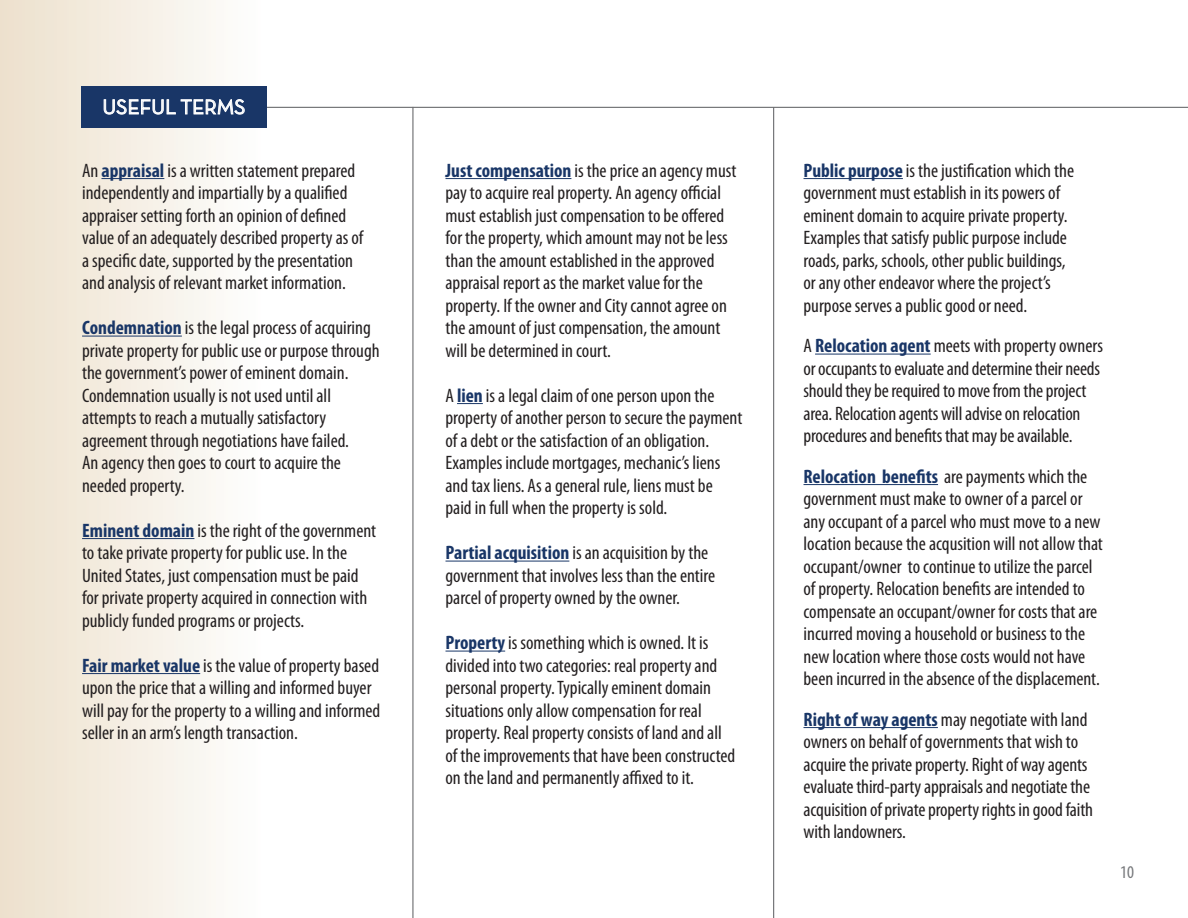
<style>
.page{position:relative;width:1188px;height:918px;background:#fff}
.page>*{position:absolute;margin:0;border:0;box-sizing:border-box;transform-origin:0 0}
.t1{font:21px "Neutra Text TF Book Alt";color:#fff}
.t2{font:condensed 19.5px/22.5px "Myriad Pro";color:#231f20}
.t3{font:condensed 18px "Myriad Pro";color:#76787b}
.s1{font-weight:700;color:#193667}
</style>
<div class="page">
<div style="left:0;top:0;width:270px;height:918px;background:linear-gradient(to right,#ede0cc,#feffff)"></div>
<hr style="left:101px;top:178px;width:63px;height:1px;background:#193667">
<hr style="left:82px;top:336px;width:100px;height:1px;background:#193667">
<hr style="left:82px;top:538px;width:112px;height:1px;background:#193667">
<hr style="left:82px;top:673px;width:118px;height:1px;background:#193667">
<hr style="left:446px;top:178px;width:125px;height:1px;background:#193667">
<svg style="left:457px;top:403px;width:26px;height:1px"></svg>
<hr style="left:446px;top:561px;width:123px;height:1px;background:#193667">
<hr style="left:446px;top:651px;width:59px;height:1px;background:#193667">
<hr style="left:412px;top:107px;width:1px;height:811px;background:#6c6d70">
<hr style="left:773px;top:107px;width:1px;height:811px;background:#6c6d70">
<hr style="left:804px;top:178px;width:99px;height:1px;background:#193667">
<hr style="left:815px;top:354px;width:116px;height:1px;background:#193667">
<hr style="left:804px;top:484px;width:134px;height:1px;background:#193667">
<hr style="left:804px;top:727px;width:134px;height:1px;background:#193667">
<hr style="left:224px;top:107px;width:964px;height:1px;background:#6c6d70">
<div style="left:81px;top:86px;width:186px;height:42px;background:#193667"></div>
<svg style="left:104px;top:99px;width:141px;height:16px"></svg>
<p class="t1" style="left:102px;top:94px;width:145px">USEFUL TERMS</p>
<p class="t2" style="left:82px;top:159px;width:283px">An <span class="s1">appraisal</span> is a written statement prepared independently and impartially by a qualified appraiser setting forth an opinion of defined value of an adequately described property as of a specific date, supported by the presentation and analysis of relevant market information.</p>
<p class="t2" style="left:82px;top:316px;width:299px"><span class="s1">Condemnation</span> is the legal process of acquiring private property for public use or purpose through the government’s power of eminent domain.<br>Condemnation usually is not used until all attempts to reach a mutually satisfactory agreement through negotiations have failed.<br>An agency then goes to court to acquire the needed property.</p>
<p class="t2" style="left:82px;top:519px;width:296px"><span class="s1">Eminent domain</span> is the right of the government to take private property for public use. In the United States, just compensation must be paid for private property acquired in connection with publicly funded programs or projects.</p>
<p class="t2" style="left:82px;top:654px;width:300px"><span class="s1">Fair market value</span> is the value of property based upon the price that a willing and informed buyer will pay for the property to a willing and informed seller in an arm’s length transaction.</p>
<p class="t2" style="left:446px;top:159px;width:292px"><span class="s1">Just compensation</span> is the price an agency must pay to acquire real property. An agency official must establish just compensation to be offered for the property, which amount may not be less than the amount established in the approved appraisal report as the market value for the property. If the owner and City cannot agree on the amount of just compensation, the amount will be determined in court.</p>
<p class="t2" style="left:446px;top:384px;width:298px">A <span class="s1">lien</span> is a legal claim of one person upon the property of another person to secure the payment of a debt or the satisfaction of an obligation.<br>Examples include mortgages, mechanic’s liens and tax liens. As a general rule, liens must be paid in full when the property is sold.</p>
<p class="t2" style="left:446px;top:541px;width:271px"><span class="s1">Partial acquisition</span> is an acquisition by the government that involves less than the entire parcel of property owned by the owner.</p>
<p class="t2" style="left:446px;top:631px;width:291px"><span class="s1">Property</span> is something which is owned. It is divided into two categories: real property and personal property. Typically eminent domain situations only allow compensation for real property. Real property consists of land and all of the improvements that have been constructed on the land and permanently affixed to it.</p>
<p class="t2" style="left:804px;top:159px;width:272px"><span class="s1">Public purpose</span> is the justification which the government must establish in its powers of eminent domain to acquire private property.<br>Examples that satisfy public purpose include roads, parks, schools, other public buildings, or any other endeavor where the project’s purpose serves a public good or need.</p>
<p class="t2" style="left:804px;top:334px;width:301px">A <span class="s1">Relocation agent</span> meets with property owners or occupants to evaluate and determine their needs should they be required to move from the project area. Relocation agents will advise on relocation procedures and benefits that may be available.</p>
<p class="t2" style="left:804px;top:465px;width:301px"><span class="s1">Relocation benefits</span> are payments which the government must make to owner of a parcel or any occupant of a parcel who must move to a new location because the acqusition will not allow that occupant/owner to continue to utilize the parcel of property. Relocation benefits are intended to compensate an occupant/owner for costs that are incurred moving a household or business to the new location where those costs would not have been incurred in the absence of the displacement.</p>
<p class="t2" style="left:804px;top:708px;width:291px"><span class="s1">Right of way agents</span> may negotiate with land owners on behalf of governments that wish to acquire the private property. Right of way agents evaluate third-party appraisals and negotiate the acquisition of private property rights in good faith with landowners.</p>
<p class="t3" style="left:1120px;top:861px;width:15px">10</p>
</div>
